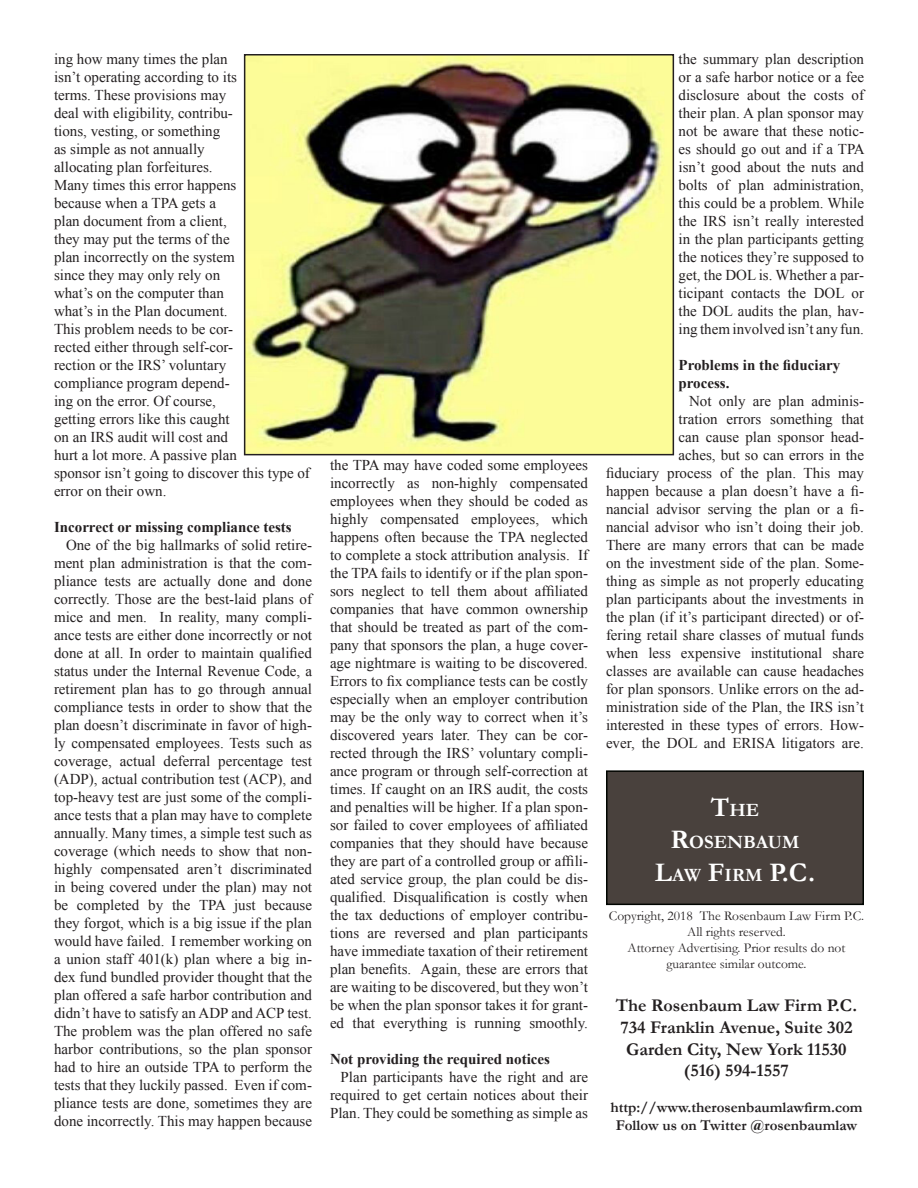
<style>
.page{position:relative;width:918px;height:1188px;background:#fff}
.page>*{position:absolute;margin:0;border:0;box-sizing:border-box;transform-origin:0 0}
.t1{font:700 27px "Garamond";color:#fff}
.t2{font:700 18.9px "Garamond";color:#fff}
.t3{font:700 18px "Garamond";color:#231f20}
.t4{font:15px/18px "Times New Roman";color:#231f20;text-align:justify}
.t5{font:700 15px/18px "Times New Roman";color:#231f20}
.t6{font:700 15px "Garamond";color:#231f20}
.t7{font:13.5px/16.2px "Garamond";color:#231f20;text-align:center}
.s1{font-size:27px}
.s2{font-size:18.9px}
</style>
<div class="page">
<div style="left:607px;top:771px;width:256px;height:133px;background:#49413d"></div>
<div style="left:606px;top:770px;width:258px;height:135px;border:2px solid #000400"></div>
<img style="left:247px;top:57px;width:424px;height:395px">
<div style="left:244px;top:54px;width:430px;height:401px;border:2px solid #231f20"></div>
<p class="t4" style="left:54px;top:50px;width:257px;text-align:left">ing how many times the plan<br>isn’t operating according to its<br>terms. These provisions may<br>deal with eligibility, contribu-<br>tions, vesting, or something<br>as simple as not annually<br>allocating plan forfeitures.<br>Many times this error happens<br>because when a TPA gets a<br>plan document from a client,<br>they may put the terms of the<br>plan incorrectly on the system<br>since they may only rely on<br>what’s on the computer than<br>what’s in the Plan document.<br>This problem needs to be cor-<br>rected either through self-cor-<br>rection or the IRS’ voluntary<br>compliance program depend-<br>ing on the error. Of course,<br>getting errors like this caught<br>on an IRS audit will cost and<br>hurt a lot more. A passive plan<br>sponsor isn’t going to discover this type of error on their own.</p>
<p class="t5" style="left:54px;top:518px;width:239px">Incorrect or missing compliance tests</p>
<p class="t4" style="left:54px;top:536px;width:260px;text-indent:12px">One of the big hallmarks of solid retire&shy;ment plan administration is that the com&shy;pliance tests are actually done and done correctly. Those are the best-laid plans of mice and men. In reality, many compli&shy;ance tests are either done incorrectly or not done at all. In order to maintain qualified status under the Internal Revenue Code, a retirement plan has to go through annual compliance tests in order to show that the plan doesn’t discriminate in favor of high&shy;ly compensated employees. Tests such as coverage, actual deferral percentage test (ADP), actual contribution test (ACP), and top-heavy test are just some of the compli&shy;ance tests that a plan may have to complete annually. Many times, a simple test such as coverage (which needs to show that non&shy;highly compensated aren’t discriminated in being covered under the plan) may not be completed by the TPA just because they forgot, which is a big issue if the plan would have failed. I remember working on a union staff 401(k) plan where a big in&shy;dex fund bundled provider thought that the plan offered a safe harbor contribution and didn’t have to satisfy an ADP and ACP test.<br>The problem was the plan offered no safe harbor contributions, so the plan sponsor had to hire an outside TPA to perform the tests that they luckily passed. Even if com&shy;pliance tests are done, sometimes they are done incorrectly. This may happen because</p>
<p class="t4" style="left:330px;top:456px;width:260px">the TPA may have coded some employees incorrectly as non-highly compensated employees when they should be coded as highly compensated employees, which happens often because the TPA neglected to complete a stock attribution analysis. If the TPA fails to identify or if the plan spon&shy;sors neglect to tell them about affiliated companies that have common ownership that should be treated as part of the com&shy;pany that sponsors the plan, a huge cover&shy;age nightmare is waiting to be discovered.<br>Errors to fix compliance tests can be costly especially when an employer contribution may be the only way to correct when it’s discovered years later. They can be cor&shy;rected through the IRS’ voluntary compli&shy;ance program or through self-correction at times. If caught on an IRS audit, the costs and penalties will be higher. If a plan spon&shy;sor failed to cover employees of affiliated companies that they should have because they are part of a controlled group or affili&shy;ated service group, the plan could be dis&shy;qualified. Disqualification is costly when the tax deductions of employer contribu&shy;tions are reversed and plan participants have immediate taxation of their retirement plan benefits. Again, these are errors that are waiting to be discovered, but they won’t be when the plan sponsor takes it for grant&shy;ed that everything is running smoothly.</p>
<p class="t5" style="left:330px;top:1050px;width:222px">Not providing the required notices</p>
<p class="t4" style="left:330px;top:1068px;width:260px;text-indent:10px">Plan participants have the right and are required to get certain notices about their Plan. They could be something as simple as</p>
<p class="t4" style="left:679px;top:50px;width:188px">the summary plan description or a safe harbor notice or a fee disclosure about the costs of their plan. A plan sponsor may not be aware that these notic&shy;es should go out and if a TPA isn’t good about the nuts and bolts of plan administration, this could be a problem. While the IRS isn’t really interested in the plan participants getting the notices they’re supposed to get, the DOL is. Whether a par&shy;ticipant contacts the DOL or the DOL audits the plan, hav&shy;ing them involved isn’t any fun.</p>
<p class="t5" style="left:679px;top:356px;width:163px">Problems in the fiduciary process.</p>
<p class="t4" style="left:606px;top:392px;width:260px;text-align:right">Not only are plan adminis-<br>tration errors something that<br>can cause plan sponsor head-<br>aches, but so can errors in the<br>fiduciary process of the plan. This may happen because a plan doesn’t have a fi&shy;nancial advisor serving the plan or a fi&shy;nancial advisor who isn’t doing their job.<br>There are many errors that can be made on the investment side of the plan. Some&shy;thing as simple as not properly educating plan participants about the investments in the plan (if it’s participant directed) or of&shy;fering retail share classes of mutual funds when less expensive institutional share classes are available can cause headaches for plan sponsors. Unlike errors on the ad&shy;ministration side of the Plan, the IRS isn’t interested in these types of errors. How&shy;ever, the DOL and ERISA litigators are.</p>
<p class="t2" style="left:711px;top:799px;width:50px"><span class="s1">T</span>HE</p>
<p class="t2" style="left:670px;top:831px;width:131px"><span class="s1">R</span>OSENBAUM</p>
<p class="t1" style="left:655px;top:856px;width:162px">L<span class="s2">AW</span> F<span class="s2">IRM</span> P.C.</p>
<p class="t7" style="left:609px;top:907px;width:257px">Copyright, 2018 The Rosenbaum Law Firm P.C.<br>All rights reserved.</p>
<p class="t7" style="left:628px;top:940px;width:219px">Attorney Advertising. Prior results do not</p>
<p class="t7" style="left:666px;top:956px;width:142px">guarantee similar outcome.</p>
<p class="t3" style="left:616px;top:995px;width:243px">The Rosenbaum Law Firm P.C.</p>
<p class="t3" style="left:620px;top:1017px;width:234px">734 Franklin Avenue, Suite 302</p>
<p class="t3" style="left:626px;top:1038px;width:222px">Garden City, New York 11530</p>
<p class="t3" style="left:684px;top:1060px;width:107px">(516) 594-1557</p>
<p class="t6" style="left:610px;top:1099px;width:254px">http://www.therosenbaumlawfirm.com</p>
<p class="t6" style="left:616px;top:1117px;width:243px">Follow us on Twitter @rosenbaumlaw</p>
</div>
